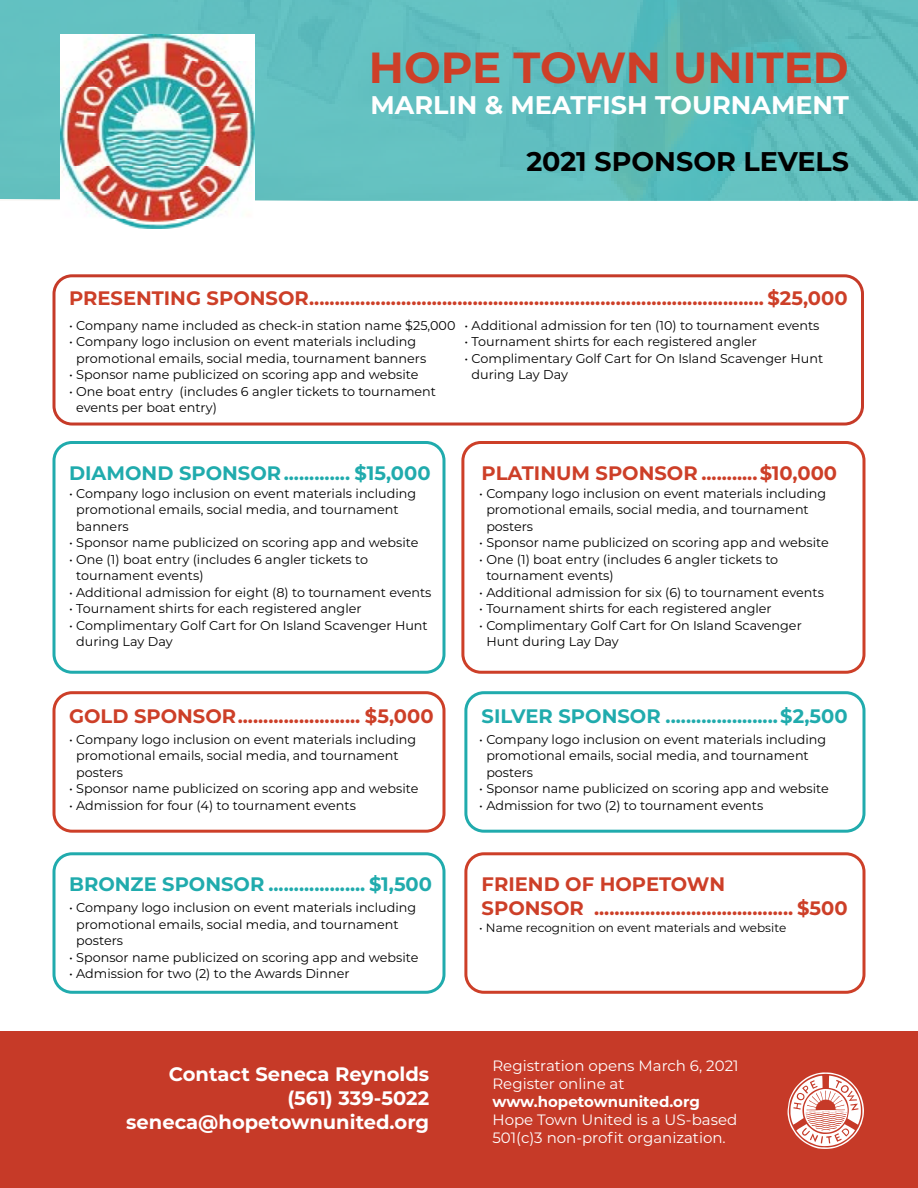
<style>
.page{position:relative;width:918px;height:1188px;background:#fff}
.page>*{position:absolute;margin:0;border:0;box-sizing:border-box;transform-origin:0 0}
.t1{font:700 43.5px "Montserrat";color:#cd3f28}
.t2{font:700 27px "Montserrat";color:#000}
.t3{font:700 25.5px "Montserrat";color:#fff}
.t4{font:700 19.5px/23.4px "Montserrat";color:#cd3f28}
.t5{font:700 19.5px "Montserrat";color:#20abad}
.t6{font:700 19.5px/24px "Montserrat";color:#fff;text-align:right}
.t7{font:15px/18px "Montserrat";color:#fff}
.t8{font:700 15px "Montserrat";color:#fff}
.t9{font:12.75px/16.5px "Montserrat";color:#000}
.t10{font:12px "Montserrat";color:#000}
</style>
<div class="page">
<img style="left:0;top:0;width:918px;height:201px">
<div style="left:0;top:1031px;width:918px;height:157px;background:#c63a28"></div>
<svg style="left:788px;top:1072px;width:76px;height:77px"></svg>
<div style="left:52px;top:441px;width:394px;height:233px;border:3px solid #20abad;border-radius:18px"></div>
<div style="left:52px;top:274px;width:812px;height:152px;border:3px solid #c63a28;border-radius:18px"></div>
<div style="left:464px;top:691px;width:402px;height:142px;border:3px solid #20abad;border-radius:18px"></div>
<div style="left:464px;top:852px;width:402px;height:142px;border:3px solid #cd3f28;border-radius:18px"></div>
<div style="left:461px;top:441px;width:404px;height:233px;border:3px solid #cd3f28;border-radius:18px"></div>
<div style="left:52px;top:691px;width:394px;height:142px;border:3px solid #cd3f28;border-radius:18px"></div>
<div style="left:52px;top:852px;width:394px;height:142px;border:3px solid #20abad;border-radius:18px"></div>
<img style="left:61px;top:35px;width:194px;height:194px">
<h1 class="t1" style="left:369px;top:36px;width:482px">HOPE TOWN UNITED</h1>
<h3 class="t3" style="left:370px;top:86px;width:480px">MARLIN &amp; MEATFISH TOURNAMENT</h3>
<h2 class="t2" style="left:526px;top:142px;width:324px">2021 SPONSOR LEVELS</h2>
<h3 class="t4" style="left:69px;top:286px;width:780px">PRESENTING SPONSOR......................................................................................... $25,000</h3>
<p class="t9" style="left:69px;top:317px;width:388px">• Company name included as check-in station name $25,000</p>
<p class="t9" style="left:76px;top:333px;width:352px;text-indent:-7px">• Company logo inclusion on event materials including promotional emails, social media, tournament banners</p>
<p class="t9" style="left:69px;top:366px;width:351px">• Sponsor name publicized on scoring app and website</p>
<p class="t9" style="left:76px;top:383px;width:361px;text-indent:-7px">• One boat entry (includes 6 angler tickets to tournament events per boat entry)</p>
<p class="t9" style="left:465px;top:317px;width:356px">• Additional admission for ten (10) to tournament events</p>
<p class="t9" style="left:465px;top:333px;width:294px">• Tournament shirts for each registered angler</p>
<p class="t9" style="left:472px;top:350px;width:353px;text-indent:-7px">• Complimentary Golf Cart for On Island Scavenger Hunt during Lay Day</p>
<h3 class="t5" style="left:69px;top:459px;width:363px">DIAMOND SPONSOR............. $15,000</h3>
<p class="t9" style="left:76px;top:484px;width:342px;text-indent:-7px">• Company logo inclusion on event materials including promotional emails, social media, and tournament banners</p>
<p class="t9" style="left:69px;top:534px;width:351px">• Sponsor name publicized on scoring app and website</p>
<p class="t9" style="left:76px;top:550px;width:293px;text-indent:-7px">• One (1) boat entry (includes 6 angler tickets to tournament events)</p>
<p class="t9" style="left:69px;top:583px;width:364px">• Additional admission for eight (8) to tournament events</p>
<p class="t9" style="left:69px;top:600px;width:294px">• Tournament shirts for each registered angler</p>
<p class="t9" style="left:76px;top:616px;width:353px;text-indent:-7px">• Complimentary Golf Cart for On Island Scavenger Hunt during Lay Day</p>
<h3 class="t4" style="left:482px;top:460px;width:357px">PLATINUM SPONSOR ...........$10,000</h3>
<p class="t9" style="left:486px;top:484px;width:342px;text-indent:-7px">• Company logo inclusion on event materials including promotional emails, social media, and tournament posters</p>
<p class="t9" style="left:479px;top:534px;width:351px">• Sponsor name publicized on scoring app and website</p>
<p class="t9" style="left:486px;top:550px;width:293px;text-indent:-7px">• One (1) boat entry (includes 6 angler tickets to tournament events)</p>
<p class="t9" style="left:479px;top:583px;width:346px">• Additional admission for six (6) to tournament events</p>
<p class="t9" style="left:479px;top:600px;width:294px">• Tournament shirts for each registered angler</p>
<p class="t9" style="left:486px;top:616px;width:317px;text-indent:-7px">• Complimentary Golf Cart for On Island Scavenger<br>Hunt during Lay Day</p>
<h3 class="t4" style="left:69px;top:703px;width:366px">GOLD SPONSOR........................ $5,000</h3>
<p class="t9" style="left:76px;top:730px;width:342px;text-indent:-7px">• Company logo inclusion on event materials including promotional emails, social media, and tournament posters</p>
<p class="t9" style="left:69px;top:780px;width:351px">• Sponsor name publicized on scoring app and website</p>
<p class="t9" style="left:69px;top:796px;width:288px">• Admission for four (4) to tournament events</p>
<h3 class="t5" style="left:482px;top:702px;width:367px">SILVER SPONSOR ......................$2,500</h3>
<p class="t9" style="left:486px;top:730px;width:342px;text-indent:-7px">• Company logo inclusion on event materials including promotional emails, social media, and tournament posters</p>
<p class="t9" style="left:479px;top:780px;width:351px">• Sponsor name publicized on scoring app and website</p>
<p class="t9" style="left:479px;top:796px;width:286px">• Admission for two (2) to tournament events</p>
<h3 class="t5" style="left:69px;top:870px;width:364px">BRONZE SPONSOR ................... $1,500</h3>
<p class="t9" style="left:76px;top:899px;width:342px;text-indent:-7px">• Company logo inclusion on event materials including promotional emails, social media, and tournament posters</p>
<p class="t9" style="left:69px;top:949px;width:351px">• Sponsor name publicized on scoring app and website</p>
<p class="t9" style="left:69px;top:965px;width:282px">• Admission for two (2) to the Awards Dinner</p>
<h3 class="t4" style="left:482px;top:872px;width:367px">FRIEND OF HOPETOWN<br>SPONSOR ....................................... $500</h3>
<p class="t10" style="left:479px;top:920px;width:309px">• Name recognition on event materials and website</p>
<h3 class="t6" style="left:126px;top:1061px;width:305px">Contact Seneca Reynolds (561) 339-5022 seneca@hopetownunited.org</h3>
<p class="t7" style="left:492px;top:1056px;width:248px">Registration opens March 6, 2021<br>Register online at</p>
<p class="t8" style="left:492px;top:1091px;width:209px">www.hopetownunited.org</p>
<p class="t7" style="left:492px;top:1110px;width:246px">Hope Town United is a US-based<br>501(c)3 non-profit organization.</p>
</div>
